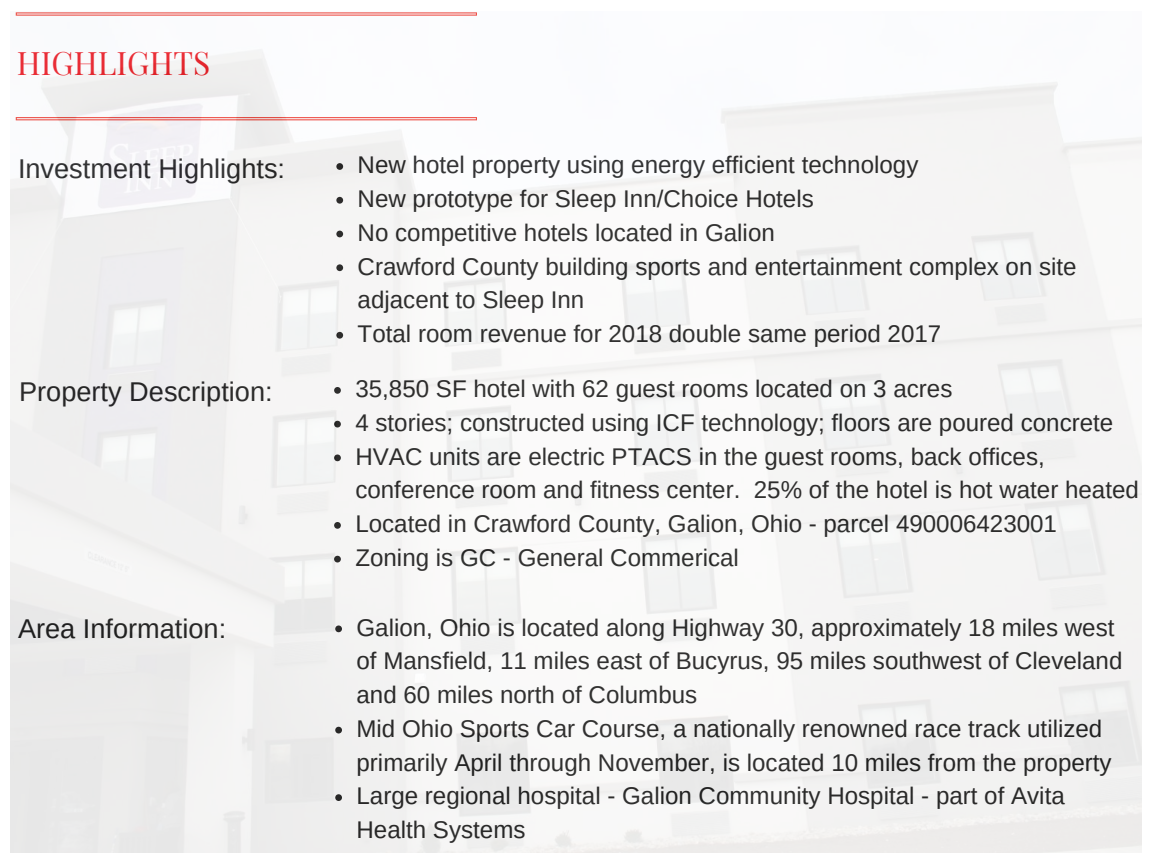
<style>
.page{position:relative;width:1152px;height:864px;background:#fff}
.page>*{position:absolute;margin:0;border:0;box-sizing:border-box;transform-origin:0 0}
.t1{font:31.65px "Playfair Display SC";color:#ed1c24}
.t2{font:27.15px "Arimo";color:#222}
.t3{font:24.15px/33.8px "Arimo";color:#222}
</style>
<div class="page">
<img style="left:10px;top:12px;width:1132px;height:841px">
<h1 class="t1" style="left:17px;top:41px;width:195px">HIGHLIGHTS</h1>
<p class="t2" style="left:18px;top:153px;width:269px">Investment Highlights:</p>
<p class="t3" style="left:358px;top:148px;width:721px">New hotel property using energy efficient technology<br>New prototype for Sleep Inn/Choice Hotels<br>No competitive hotels located in Galion<br>Crawford County building sports and entertainment complex on site adjacent to Sleep Inn<br>Total room revenue for 2018 double same period 2017</p>
<p class="t2" style="left:19px;top:376px;width:255px">Property Description:</p>
<p class="t3" style="left:355px;top:372px;width:785px">35,850 SF hotel with 62 guest rooms located on 3 acres<br>4 stories; constructed using ICF technology; floors are poured concrete HVAC units are electric PTACS in the guest rooms, back offices, conference room and fitness center. 25% of the hotel is hot water heated Located in Crawford County, Galion, Ohio - parcel 490006423001<br>Zoning is GC - General Commerical</p>
<p class="t2" style="left:18px;top:613px;width:210px">Area Information:</p>
<p class="t3" style="left:357px;top:610px;width:767px">Galion, Ohio is located along Highway 30, approximately 18 miles west of Mansfield, 11 miles east of Bucyrus, 95 miles southwest of Cleveland and 60 miles north of Columbus<br>Mid Ohio Sports Car Course, a nationally renowned race track utilized primarily April through November, is located 10 miles from the property Large regional hospital - Galion Community Hospital - part of Avita Health Systems</p>
</div>
